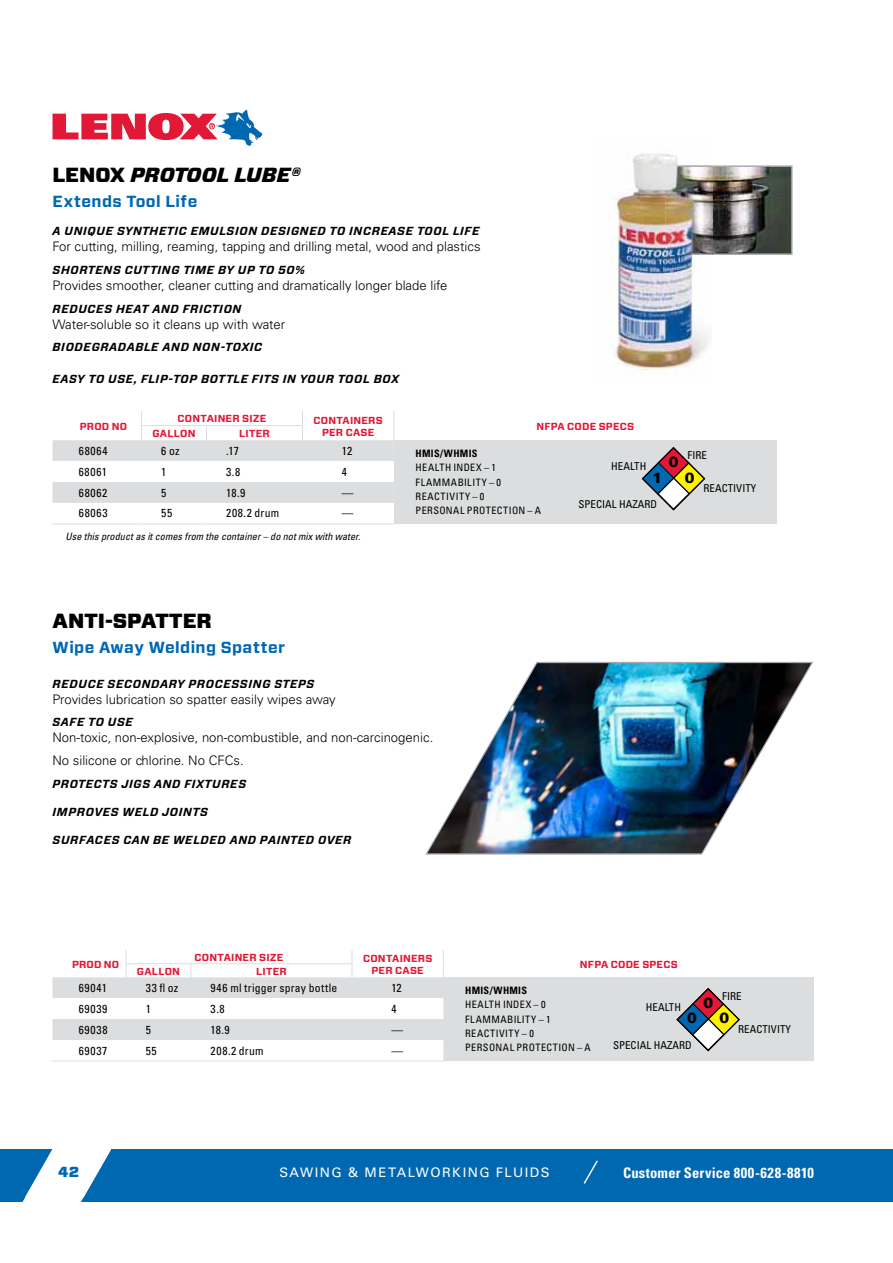
<style>
.page{position:relative;width:893px;height:1263px;background:#fff}
.page>*{position:absolute;margin:0;border:0;box-sizing:border-box;transform-origin:0 0}
.t1{font:italic 900 20.4px "Forza";color:#000}
.t2{font:900 20.4px "Forza";color:#000}
.t3{font:700 16.05px "Forza";letter-spacing:.025em;color:#0067b1}
.t4{font:900 14.7px "Univers LT Std";color:#000}
.t5{font:700 condensed 14.55px "Univers LT Std";letter-spacing:.015em;color:#fff}
.t6{font:900 14.55px "Forza";color:#0067b1}
.t7{font:300 13.2px/22.6px "Univers LT Std";color:#000}
.t8{font:13.2px "Univers LT Std";letter-spacing:.11em;color:#fff}
.t9{font:italic 700 11.7px "Forza";letter-spacing:.06em;color:#000}
.t10{font:condensed 11.7px "Univers LT Std";letter-spacing:.055em;color:#000}
.t11{font:condensed 11.7px "Univers LT Std";letter-spacing:.02em;color:#000}
.t12{font:condensed 10.8px "Univers LT Std";letter-spacing:.005em;color:#000}
.t13{font:700 10.2px/11.7px "Forza";letter-spacing:.02em;color:#e31736;text-align:center}
.t14{font:condensed 10.2px/14.4px "Univers LT Std";letter-spacing:.05em;color:#000}
.t15{font:italic condensed 10.2px "Univers LT Std";letter-spacing:.005em;color:#000}
.t16{font:700 condensed 10.2px "Univers LT Std";letter-spacing:.03em;color:#000}
.s1{font-style:normal}
</style>
<div class="page">
<div style="left:0;top:1149px;width:893px;height:53px;background:#0067b1"></div>
<svg style="left:22px;top:1149px;width:89px;height:53px"></svg>
<svg style="left:53px;top:110px;width:210px;height:36px"></svg>
<svg style="left:583px;top:1160px;width:15px;height:24px"></svg>
<img style="left:712px;top:165px;width:80px;height:90px">
<img style="left:610px;top:153px;width:100px;height:217px">
<img style="left:666px;top:165px;width:46px;height:90px">
<img style="left:425px;top:661px;width:388px;height:194px">
<div style="left:443px;top:977px;width:371px;height:84px;background:#dcddde"></div>
<hr style="left:53px;top:1061px;width:138px;height:1px;background:#dcddde">
<hr style="left:191px;top:1061px;width:161px;height:1px;background:#dcddde">
<hr style="left:352px;top:1061px;width:91px;height:1px;background:#dcddde">
<svg style="left:53px;top:950px;width:391px;height:111px"></svg>
<svg style="left:676px;top:988px;width:64px;height:64px"></svg>
<div style="left:394px;top:440px;width:382px;height:84px;background:#dcddde"></div>
<svg style="left:53px;top:411px;width:341px;height:113px"></svg>
<hr style="left:53px;top:524px;width:89px;height:1px;background:#dcddde">
<hr style="left:142px;top:524px;width:64px;height:1px;background:#dcddde">
<hr style="left:206px;top:524px;width:188px;height:1px;background:#dcddde">
<svg style="left:641px;top:447px;width:65px;height:64px"></svg>
<h1 class="t1" style="left:53px;top:163px;width:249px"><span class="s1">LENOX</span> PROTOOL LUBE®</h1>
<p class="t3" style="left:53px;top:195px;width:146px">Extends Tool Life</p>
<p class="t9" style="left:53px;top:225px;width:428px">A UNIQUE SYNTHETIC EMULSION DESIGNED TO INCREASE TOOL LIFE</p>
<p class="t7" style="left:53px;top:236px;width:430px">For cutting, milling, reaming, tapping and drilling metal, wood and plastics</p>
<p class="t9" style="left:53px;top:263px;width:254px">SHORTENS CUTTING TIME BY UP TO 50%</p>
<p class="t7" style="left:53px;top:275px;width:396px">Provides smoother, cleaner cutting and dramatically longer blade life</p>
<p class="t9" style="left:53px;top:302px;width:190px">REDUCES HEAT AND FRICTION</p>
<p class="t7" style="left:53px;top:313px;width:234px">Water-soluble so it cleans up with water</p>
<p class="t9" style="left:53px;top:340px;width:211px">BIODEGRADABLE AND NON-TOXIC</p>
<p class="t9" style="left:53px;top:373px;width:348px">EASY TO USE, FLIP-TOP BOTTLE FITS IN YOUR TOOL BOX</p>
<p class="t13" style="left:80px;top:421px;width:49px">PROD NO</p>
<p class="t13" style="left:178px;top:413px;width:90px">CONTAINER SIZE</p>
<p class="t13" style="left:313px;top:415px;width:71px">CONTAINERS<br>PER CASE</p>
<p class="t13" style="left:536px;top:421px;width:99px">NFPA CODE SPECS</p>
<p class="t13" style="left:152px;top:429px;width:45px">GALLON</p>
<p class="t13" style="left:239px;top:429px;width:32px">LITER</p>
<p class="t10" style="left:79px;top:446px;width:30px">68064</p>
<p class="t10" style="left:161px;top:446px;width:20px">6 oz</p>
<p class="t10" style="left:226px;top:446px;width:14px">.17</p>
<p class="t10" style="left:342px;top:446px;width:12px">12</p>
<p class="t16" style="left:416px;top:447px;width:63px">HMIS/WHMIS</p>
<p class="t14" style="left:416px;top:461px;width:127px">HEALTH INDEX – 1<br>FLAMMABILITY – 0<br>REACTIVITY – 0<br>PERSONAL PROTECTION – A</p>
<p class="t10" style="left:79px;top:467px;width:30px">68061</p>
<p class="t10" style="left:161px;top:467px;width:7px">1</p>
<p class="t10" style="left:226px;top:467px;width:16px">3.8</p>
<p class="t10" style="left:342px;top:467px;width:7px">4</p>
<p class="t10" style="left:79px;top:488px;width:30px">68062</p>
<p class="t10" style="left:161px;top:488px;width:7px">5</p>
<p class="t10" style="left:226px;top:488px;width:21px">18.9</p>
<p class="t10" style="left:342px;top:488px;width:13px">—</p>
<p class="t10" style="left:79px;top:508px;width:30px">68063</p>
<p class="t10" style="left:161px;top:508px;width:12px">55</p>
<p class="t10" style="left:226px;top:508px;width:55px">208.2 drum</p>
<p class="t10" style="left:342px;top:508px;width:13px">—</p>
<p class="t15" style="left:66px;top:532px;width:296px">Use this product as it comes from the container – do not mix with water.</p>
<h1 class="t2" style="left:53px;top:614px;width:161px">ANTI-SPATTER</h1>
<p class="t3" style="left:53px;top:641px;width:234px">Wipe Away Welding Spatter</p>
<p class="t9" style="left:53px;top:677px;width:263px">REDUCE SECONDARY PROCESSING STEPS</p>
<p class="t7" style="left:53px;top:688px;width:285px">Provides lubrication so spatter easily wipes away</p>
<p class="t9" style="left:53px;top:715px;width:82px">SAFE TO USE</p>
<p class="t7" style="left:53px;top:727px;width:382px">Non-toxic, non-explosive, non-combustible, and non-carcinogenic.<br>No silicone or chlorine. No CFCs.</p>
<p class="t9" style="left:53px;top:777px;width:195px">PROTECTS JIGS AND FIXTURES</p>
<p class="t9" style="left:53px;top:805px;width:157px">IMPROVES WELD JOINTS</p>
<p class="t9" style="left:53px;top:833px;width:300px">SURFACES CAN BE WELDED AND PAINTED OVER</p>
<p class="t12" style="left:611px;top:462px;width:37px">HEALTH</p>
<p class="t12" style="left:687px;top:451px;width:21px">FIRE</p>
<p class="t12" style="left:703px;top:483px;width:54px">REACTIVITY</p>
<p class="t4" style="left:669px;top:453px;width:11px">0</p>
<p class="t4" style="left:652px;top:469px;width:11px">1</p>
<p class="t4" style="left:685px;top:469px;width:11px">0</p>
<p class="t12" style="left:578px;top:499px;width:80px">SPECIAL HAZARD</p>
<p class="t13" style="left:72px;top:959px;width:49px">PROD NO</p>
<p class="t13" style="left:195px;top:952px;width:90px">CONTAINER SIZE</p>
<p class="t13" style="left:363px;top:953px;width:71px">CONTAINERS<br>PER CASE</p>
<p class="t13" style="left:580px;top:959px;width:99px">NFPA CODE SPECS</p>
<p class="t13" style="left:137px;top:966px;width:45px">GALLON</p>
<p class="t13" style="left:256px;top:966px;width:32px">LITER</p>
<p class="t10" style="left:79px;top:983px;width:30px">69041</p>
<p class="t10" style="left:146px;top:983px;width:34px">33 fl oz</p>
<p class="t11" style="left:211px;top:983px;width:128px">946 ml trigger spray bottle</p>
<p class="t10" style="left:391px;top:983px;width:12px">12</p>
<p class="t16" style="left:465px;top:985px;width:63px">HMIS/WHMIS</p>
<p class="t14" style="left:465px;top:998px;width:127px">HEALTH INDEX – 0<br>FLAMMABILITY – 1<br>REACTIVITY – 0<br>PERSONAL PROTECTION – A</p>
<p class="t10" style="left:79px;top:1004px;width:30px">69039</p>
<p class="t10" style="left:146px;top:1004px;width:7px">1</p>
<p class="t10" style="left:211px;top:1004px;width:16px">3.8</p>
<p class="t10" style="left:391px;top:1004px;width:7px">4</p>
<p class="t10" style="left:79px;top:1025px;width:30px">69038</p>
<p class="t10" style="left:146px;top:1025px;width:7px">5</p>
<p class="t10" style="left:211px;top:1025px;width:21px">18.9</p>
<p class="t10" style="left:391px;top:1025px;width:13px">—</p>
<p class="t10" style="left:79px;top:1045px;width:30px">69037</p>
<p class="t10" style="left:146px;top:1045px;width:12px">55</p>
<p class="t10" style="left:211px;top:1045px;width:54px">208.2 drum</p>
<p class="t10" style="left:391px;top:1045px;width:13px">—</p>
<p class="t12" style="left:722px;top:992px;width:21px">FIRE</p>
<p class="t12" style="left:738px;top:1024px;width:54px">REACTIVITY</p>
<p class="t4" style="left:703px;top:994px;width:11px">0</p>
<p class="t12" style="left:646px;top:1002px;width:37px">HEALTH</p>
<p class="t4" style="left:687px;top:1010px;width:11px">0</p>
<p class="t4" style="left:719px;top:1010px;width:11px">0</p>
<p class="t12" style="left:613px;top:1040px;width:80px">SPECIAL HAZARD</p>
<p class="t6" style="left:58px;top:1167px;width:22px">42</p>
<p class="t5" style="left:623px;top:1164px;width:192px">Customer Service 800-628-8810</p>
<p class="t8" style="left:280px;top:1167px;width:272px">SAWING &amp; METALWORKING FLUIDS</p>
</div>
